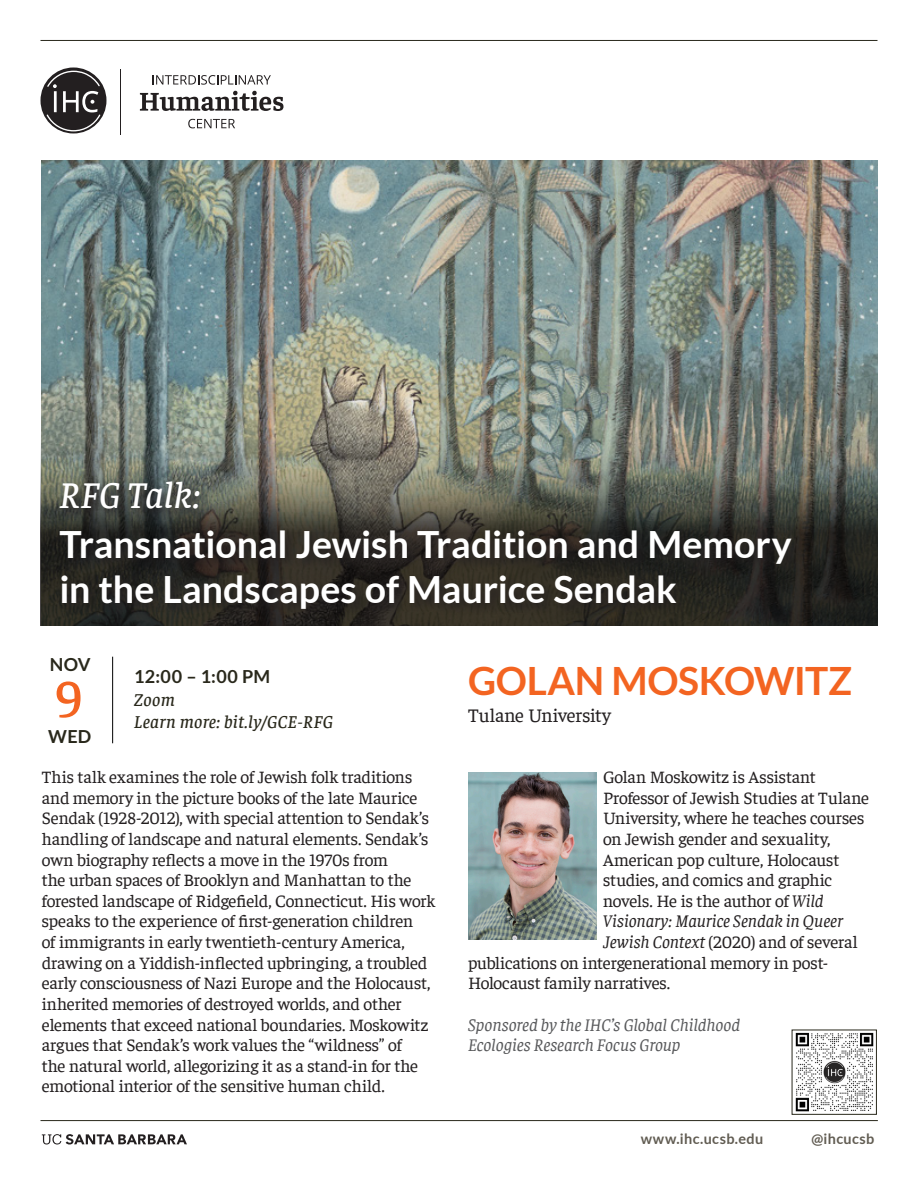
<style>
.page{position:relative;width:918px;height:1188px;background:#fff}
.page>*{position:absolute;margin:0;border:0;box-sizing:border-box;transform-origin:0 0}
.t1{font:500 54px "Faustina";color:#f36421}
.t2{font:700 39px "Lato";letter-spacing:-.01em;color:#f36421}
.t3{font:700 37.5px/45px "Lato";color:#fff}
.t4{font:italic 500 37.5px "Faustina";letter-spacing:-.005em;color:#fff}
.t5{font:19.5px "Faustina";letter-spacing:-.01em;color:#231f20}
.t6{font:italic 500 18px "Faustina";letter-spacing:.02em;color:#29281b}
.t7{font:700 18px "Lato";letter-spacing:.01em;color:#29281b}
.RFG_flyer_body{font:17.7px/20.7px "Faustina";letter-spacing:-.015em;color:#231f20}
.RFG_flyer_body-2{font:italic 17.7px/20.7px "Faustina";letter-spacing:-.005em;color:#57585a}
.RFG_flyer_body-3{font:italic 17.7px "Faustina";letter-spacing:-.01em;color:#231f20}
.t8{font:700 14.4px "Lato";letter-spacing:.025em;color:#615c52}
.s1{font-style:italic}
</style>
<div class="page">
<img style="left:42px;top:160px;width:836px;height:266px">
<svg style="left:40px;top:426px;width:838px;height:200px;background:#686a60"></svg>
<hr style="left:40px;top:1120px;width:838px;height:1px;background:#29281b">
<hr style="left:40px;top:40px;width:838px;height:1px;background:#29281b">
<hr style="left:120px;top:69px;width:1px;height:66px;background:#231f20">
<svg style="left:140px;top:91px;width:144px;height:20px"></svg>
<svg style="left:188px;top:119px;width:47px;height:9px"></svg>
<svg style="left:153px;top:75px;width:118px;height:10px"></svg>
<svg style="left:40px;top:68px;width:66px;height:65px"></svg>
<svg style="left:42px;top:1134px;width:145px;height:11px"></svg>
<hr style="left:112px;top:657px;width:1px;height:86px;background:#000">
<div style="left:57px;top:478px;width:746px;height:144px;background:#231f20;opacity:.93"></div>
<img style="left:795px;top:1032px;width:79px;height:80px">
<div style="left:792px;top:1030px;width:85px;height:85px;border:1px solid #29281b"></div>
<img style="left:468px;top:772px;width:128px;height:168px">
<p class="t4" style="left:59px;top:470px;width:143px">RFG Talk:</p>
<p class="t3" style="left:59px;top:521px;width:734px">Transnational Jewish Tradition and Memory in the Landscapes of Maurice Sendak</p>
<p class="t7" style="left:50px;top:654px;width:42px">NOV</p>
<p class="t2" style="left:468px;top:659px;width:386px">GOLAN MOSKOWITZ</p>
<p class="t5" style="left:468px;top:703px;width:145px">Tulane University</p>
<p class="t7" style="left:134px;top:666px;width:138px">12:00 – 1:00 PM</p>
<p class="t6" style="left:134px;top:687px;width:42px">Zoom</p>
<p class="t6" style="left:134px;top:710px;width:201px">Learn more: bit.ly/GCE-RFG</p>
<p class="RFG_flyer_body" style="left:42px;top:765px;width:395px">This talk examines the role of Jewish folk traditions and memory in the picture books of the late Maurice Sendak (1928-2012), with special attention to Sendak’s handling of landscape and natural elements. Sendak’s own biography reflects a move in the 1970s from<br>the urban spaces of Brooklyn and Manhattan to the forested landscape of Ridgefield, Connecticut. His work speaks to the experience of first-generation children<br>of immigrants in early twentieth-century America, drawing on a Yiddish-inflected upbringing, a troubled early consciousness of Nazi Europe and the Holocaust, inherited memories of destroyed worlds, and other elements that exceed national boundaries. Moskowitz argues that Sendak’s work values the “wildness” of<br>the natural world, allegorizing it as a stand-in for the emotional interior of the sensitive human child.</p>
<p class="RFG_flyer_body" style="left:603px;top:765px;width:214px">Golan Moskowitz is Assistant</p>
<p class="t1" style="left:55px;top:662px;width:28px">9</p>
<p class="t7" style="left:48px;top:726px;width:45px">WED</p>
<p class="RFG_flyer_body" style="left:603px;top:786px;width:268px">Professor of Jewish Studies at Tulane</p>
<p class="RFG_flyer_body" style="left:603px;top:807px;width:263px">University, where he teaches courses</p>
<p class="RFG_flyer_body" style="left:603px;top:827px;width:229px">on Jewish gender and sexuality,</p>
<p class="RFG_flyer_body" style="left:603px;top:848px;width:238px">American pop culture, Holocaust</p>
<p class="RFG_flyer_body" style="left:603px;top:869px;width:231px">studies, and comics and graphic</p>
<p class="RFG_flyer_body" style="left:603px;top:889px;width:222px">novels. He is the author of <span class="s1">Wild</span></p>
<p class="RFG_flyer_body-3" style="left:603px;top:909px;width:241px">Visionary: Maurice Sendak in Queer</p>
<p class="RFG_flyer_body" style="left:603px;top:930px;width:256px"><span class="s1">Jewish Context</span> (2020) and of several</p>
<p class="RFG_flyer_body" style="left:468px;top:951px;width:362px">publications on intergenerational memory in post-</p>
<p class="RFG_flyer_body" style="left:468px;top:972px;width:204px">Holocaust family narratives.</p>
<p class="RFG_flyer_body-2" style="left:468px;top:1013px;width:274px">Sponsored by the IHC’s Global Childhood<br>Ecologies Research Focus Group</p>
<p class="t8" style="left:641px;top:1131px;width:124px">www.ihc.ucsb.edu</p>
<p class="t8" style="left:812px;top:1131px;width:64px">@ihcucsb</p>
</div>
